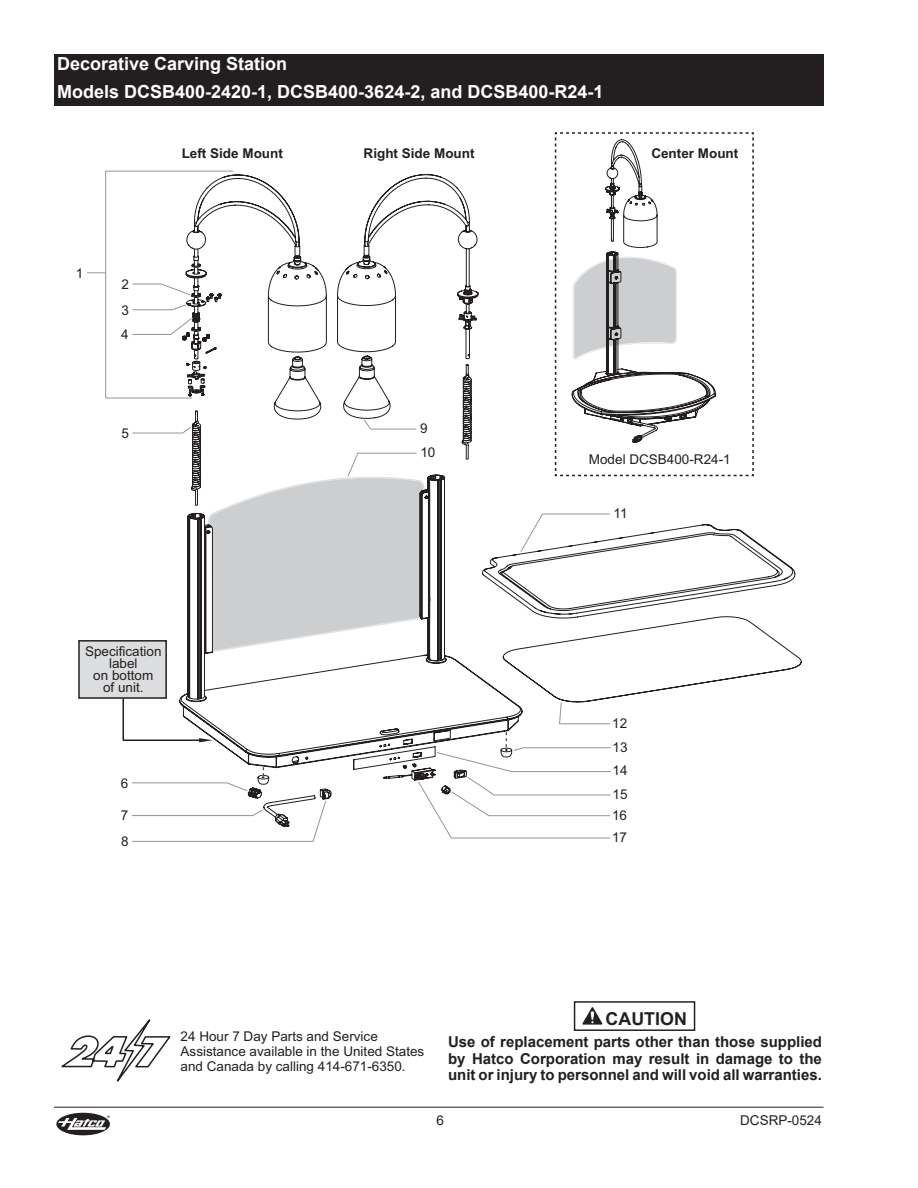
<style>
.page{position:relative;width:918px;height:1188px;background:#fff}
.page>*{position:absolute;margin:0;border:0;box-sizing:border-box;transform-origin:0 0}
.Heading{font:700 18px "Arial";color:#fff}
.t1{font:700 17.85px "Arial";color:#231f20}
.Warning_text{font:700 15px/16.5px "Arial";color:#231f20;text-align:justify}
.t2{font:13.5px/12px "Arial";color:#231f20}
.t3{font:700 13.5px "Arial";color:#231f20}
</style>
<div class="page">
<hr style="left:54px;top:1107px;width:769px;height:1px;background:#231f20">
<svg style="left:56px;top:1113px;width:54px;height:22px"></svg>
<svg style="left:234px;top:174px;width:235px;height:36px"></svg>
<svg style="left:181px;top:524px;width:621px;height:174px"></svg>
<svg style="left:186px;top:210px;width:427px;height:560px"></svg>
<svg style="left:132px;top:424px;width:62px;height:11px"></svg>
<svg style="left:274px;top:285px;width:205px;height:156px"></svg>
<svg style="left:208px;top:451px;width:217px;height:201px"></svg>
<svg style="left:518px;top:512px;width:94px;height:43px"></svg>
<svg style="left:557px;top:700px;width:55px;height:26px"></svg>
<svg style="left:131px;top:767px;width:198px;height:75px"></svg>
<svg style="left:87px;top:170px;width:147px;height:229px"></svg>
<svg style="left:122px;top:697px;width:90px;height:45px"></svg>
<div style="left:78px;top:640px;width:89px;height:59px;background:#dcdddf;border:2px solid #231f20"></div>
<svg style="left:554px;top:132px;width:200px;height:345px"></svg>
<svg style="left:384px;top:732px;width:229px;height:107px"></svg>
<svg style="left:582px;top:1007px;width:21px;height:18px"></svg>
<div style="left:574px;top:1001px;width:121px;height:30px;border:1px solid #231f20"></div>
<svg style="left:61px;top:1019px;width:110px;height:63px"></svg>
<div style="left:54px;top:54px;width:770px;height:52px;background:#231f20"></div>
<p class="Heading" style="left:57px;top:51px;width:232px">Decorative Carving Station</p>
<p class="Heading" style="left:57px;top:79px;width:548px">Models DCSB400-2420-1, DCSB400-3624-2, and DCSB400-R24-1</p>
<p class="t3" style="left:182px;top:144px;width:103px">Left Side Mount</p>
<p class="t3" style="left:364px;top:144px;width:112px">Right Side Mount</p>
<p class="t3" style="left:651px;top:144px;width:88px">Center Mount</p>
<p class="t2" style="left:76px;top:267px;width:9px">1</p>
<p class="t2" style="left:121px;top:271px;width:9px;line-height:25.2px;text-align:justify">2<br>3<br>4</p>
<p class="t2" style="left:121px;top:427px;width:9px">5</p>
<p class="t2" style="left:420px;top:416px;width:17px;line-height:24.2px">9<br>10</p>
<p class="t2" style="left:589px;top:454px;width:143px">Model DCSB400-R24-1</p>
<p class="t2" style="left:614px;top:507px;width:16px">11</p>
<p class="t2" style="left:85px;top:645px;width:78px;text-align:center">Specification label<br>on bottom<br>of unit.</p>
<p class="t2" style="left:121px;top:777px;width:9px">6</p>
<p class="t2" style="left:121px;top:810px;width:9px">7</p>
<p class="t2" style="left:121px;top:835px;width:9px">8</p>
<p class="t2" style="left:612px;top:717px;width:17px">12</p>
<p class="t2" style="left:613px;top:741px;width:17px">13</p>
<p class="t2" style="left:613px;top:765px;width:17px">14</p>
<p class="t2" style="left:613px;top:788px;width:17px">15</p>
<p class="t2" style="left:612px;top:804px;width:17px;line-height:22.4px">16<br>17</p>
<p class="t2" style="left:181px;top:1029px;width:245px;line-height:15px">24 Hour 7 Day Parts and Service<br>Assistance available in the United States and Canada by calling 414-671-6350.</p>
<p class="t1" style="left:606px;top:1007px;width:83px">CAUTION</p>
<p class="Warning_text" style="left:448px;top:1034px;width:375px">Use of replacement parts other than those supplied by Hatco Corporation may result in damage to the unit or injury to personnel and will void all warranties.</p>
<p class="t2" style="left:436px;top:1114px;width:9px">6</p>
<p class="t2" style="left:740px;top:1114px;width:83px">DCSRP-0524</p>
</div>
